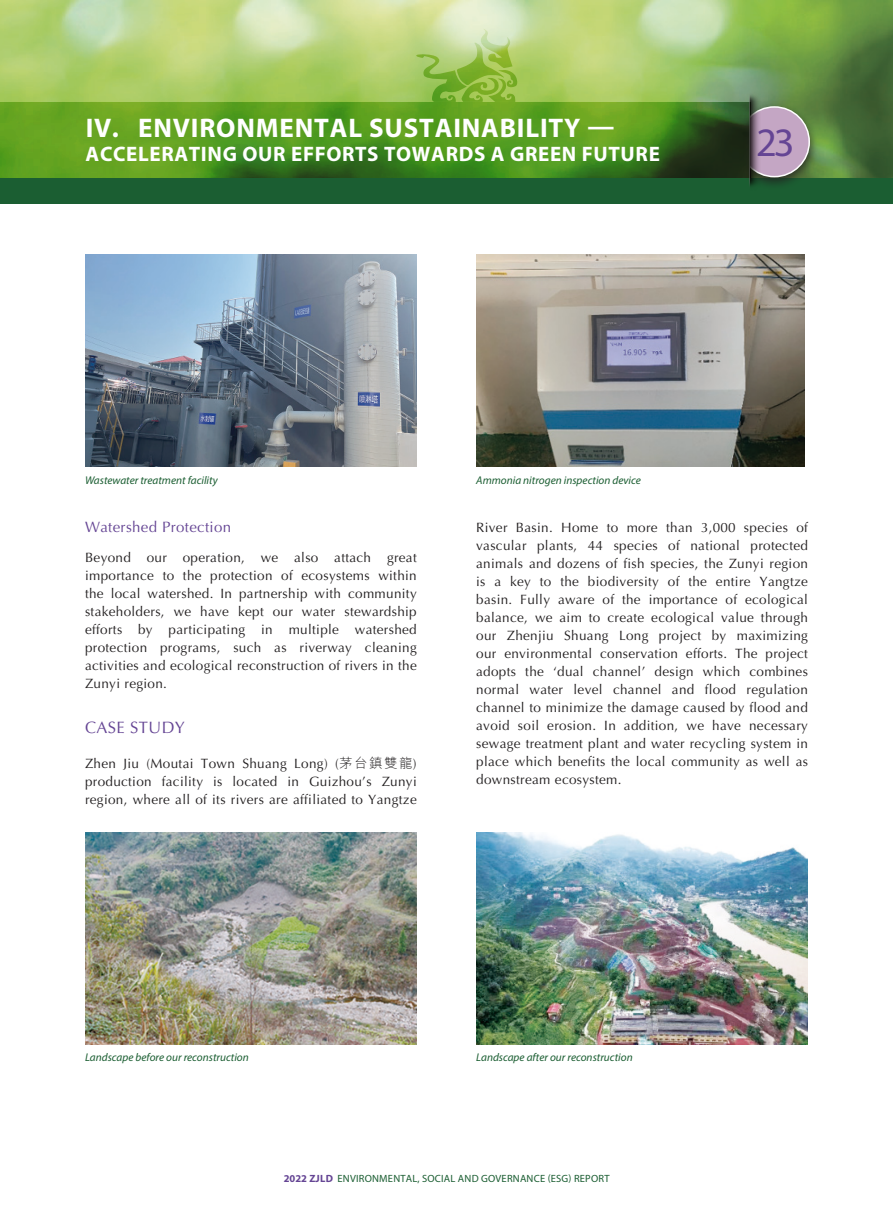
<style>
.page{position:relative;width:893px;height:1212px;background:#fff}
.page>*{position:absolute;margin:0;border:0;box-sizing:border-box;transform-origin:0 0}
.t1{font:40.5px "Myriad Pro";color:#654594}
.t2{font:700 27px "Myriad Pro";letter-spacing:.03em;color:#fff}
.t3{font:700 21px "Myriad Pro";letter-spacing:.03em;color:#fff}
.t4{font:16.5px "Optima";letter-spacing:.025em;color:#654594}
.t5{font:15px "Optima";letter-spacing:.025em;color:#654594}
.t6{font:13.5px/18px "Optima";letter-spacing:.025em;color:#221f20;text-align:justify}
.t7{font:italic 11.25px "Myriad Pro";color:#1b5e32}
.t8{font:10.5px "Myriad Pro";letter-spacing:.02em;color:#1b5e32}
.s1{font-family:"M Hei HK";font-weight:300}
.s2{font-weight:700;color:#654594}
</style>
<div class="page">
<img style="left:0;top:0;width:893px;height:178px">
<svg style="left:1px;top:102px;width:732px;height:76px;background:#52921f"></svg>
<hr style="left:0;top:102px;width:1px;height:102px;background:#221f20">
<div style="left:0;top:178px;width:893px;height:26px;background:#1b5e32"></div>
<div style="left:742px;top:102px;width:76px;height:88px;background:#221f20;opacity:.75"></div>
<svg style="left:782px;top:106px;width:28px;height:71px;background:#a89da2"></svg>
<img style="left:733px;top:90px;width:49px;height:100px">
<svg style="left:414px;top:28px;width:103px;height:74px;background:#a5c868"></svg>
<img style="left:85px;top:254px;width:332px;height:213px">
<img style="left:476px;top:254px;width:329px;height:213px">
<img style="left:85px;top:832px;width:332px;height:213px">
<img style="left:476px;top:832px;width:332px;height:213px">
<h2 class="t2" style="left:86px;top:110px;width:530px">IV. ENVIRONMENTAL SUSTAINABILITY —</h2>
<h3 class="t3" style="left:86px;top:140px;width:576px">ACCELERATING OUR EFFORTS TOWARDS A GREEN FUTURE</h3>
<h1 class="t1" style="left:756px;top:117px;width:40px">23</h1>
<p class="t7" style="left:85px;top:473px;width:134px">Wastewater treatment facility</p>
<p class="t7" style="left:476px;top:473px;width:166px">Ammonia nitrogen inspection device</p>
<p class="t5" style="left:85px;top:518px;width:148px">Watershed Protection</p>
<p class="t6" style="left:85px;top:549px;width:333px">Beyond our operation, we also attach great importance to the protection of ecosystems within the local watershed. In partnership with community stakeholders, we have kept our water stewardship efforts by participating in multiple watershed protection programs, such as riverway cleaning activities and ecological reconstruction of rivers in the Zunyi region.</p>
<p class="t4" style="left:85px;top:718px;width:101px">CASE STUDY</p>
<p class="t6" style="left:85px;top:755px;width:333px">Zhen Jiu (Moutai Town Shuang Long) (<span class="s1">茅台鎮雙龍</span>) production facility is located in Guizhou’s Zunyi region, where all of its rivers are affiliated to Yangtze</p>
<p class="t6" style="left:476px;top:518px;width:333px">River Basin. Home to more than 3,000 species of vascular plants, 44 species of national protected animals and dozens of fish species, the Zunyi region is a key to the biodiversity of the entire Yangtze basin. Fully aware of the importance of ecological balance, we aim to create ecological value through our Zhenjiu Shuang Long project by maximizing our environmental conservation efforts. The project adopts the ‘dual channel’ design which combines normal water level channel and flood regulation channel to minimize the damage caused by flood and avoid soil erosion. In addition, we have necessary sewage treatment plant and water recycling system in place which benefits the local community as well as downstream ecosystem.</p>
<p class="t7" style="left:85px;top:1051px;width:165px">Landscape before our reconstruction</p>
<p class="t7" style="left:476px;top:1051px;width:158px">Landscape after our reconstruction</p>
<p class="t8" style="left:284px;top:1172px;width:327px"><span class="s2">2022 ZJLD</span> ENVIRONMENTAL, SOCIAL AND GOVERNANCE (ESG) REPORT</p>
</div>
